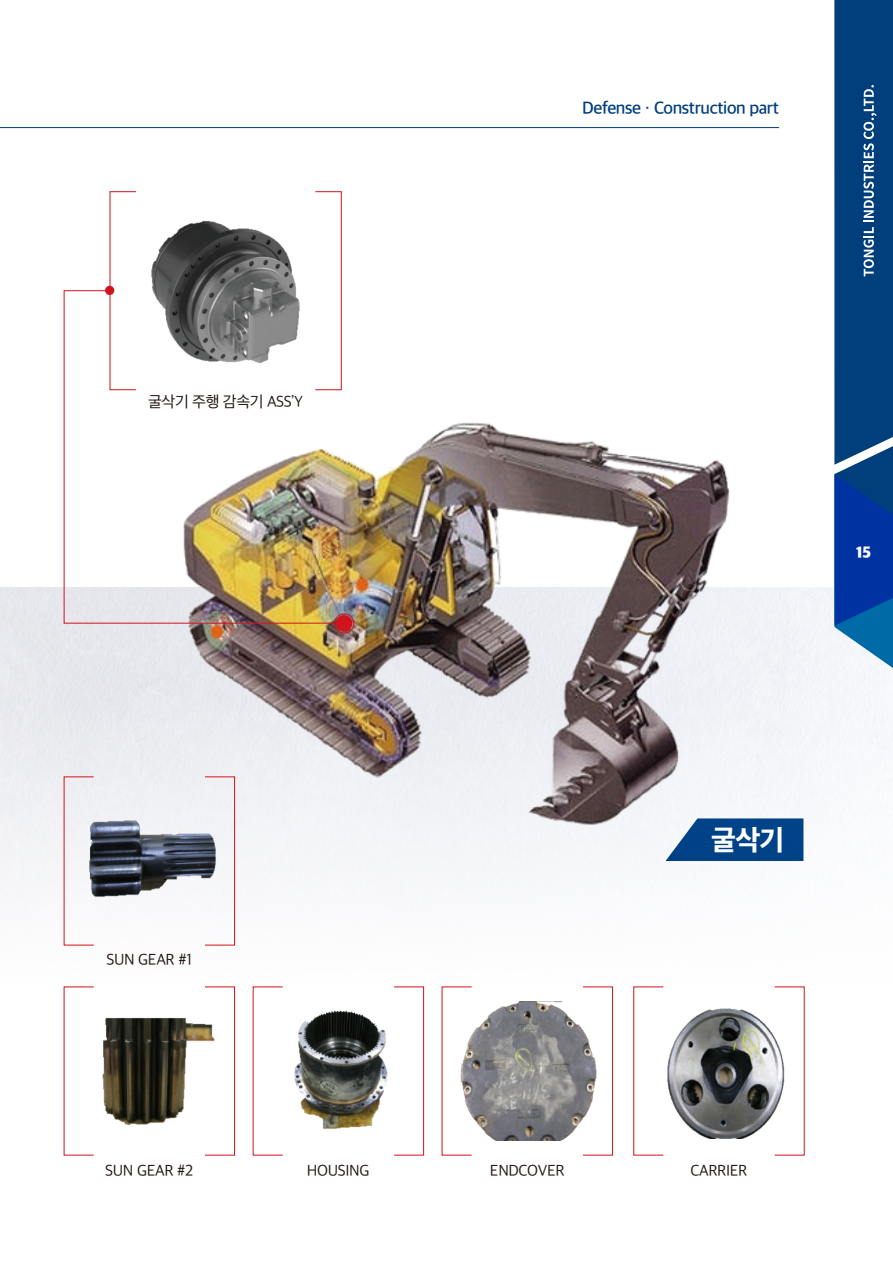
<style>
.page{position:relative;width:893px;height:1263px;background:#fff}
.page>*{position:absolute;margin:0;border:0;box-sizing:border-box;transform-origin:0 0}
.t1{font:27px "SD Gothic Neoa h Ex Bd";color:#fff}
.t2{font:16.5px "SD Gothic Neoa f Sm";letter-spacing:-.025em;color:#003e7c}
.t3{font:15px "SD Gothic Neoa d Rg";letter-spacing:-.025em;color:#231916}
.t4{font:15px "SD Gothic Neoa i Hv";color:#fff}
</style>
<div class="page">
<img style="left:0;top:588px;width:893px;height:568px">
<img style="left:178px;top:422px;width:556px;height:408px">
<div style="left:336px;top:615px;width:16px;height:16px;background:#d1131c;border-radius:50%"></div>
<div style="left:334px;top:613px;width:20px;height:20px;border:1px solid #d1131c;border-radius:50%"></div>
<div style="left:205px;top:986px;width:30px;height:169px;border:1px solid #d1131c"></div>
<div style="left:205px;top:776px;width:30px;height:169px;border:1px solid #d1131c"></div>
<div style="left:394px;top:986px;width:30px;height:169px;border:1px solid #d1131c"></div>
<div style="left:583px;top:986px;width:30px;height:169px;border:1px solid #d1131c"></div>
<img style="left:71px;top:1004px;width:157px;height:140px">
<img style="left:273px;top:1007px;width:126px;height:139px">
<img style="left:445px;top:1001px;width:165px;height:140px">
<img style="left:646px;top:1004px;width:155px;height:134px">
<img style="left:74px;top:790px;width:156px;height:146px">
<div style="left:315px;top:191px;width:27px;height:199px;border:1px solid #d1131c"></div>
<div style="left:105px;top:286px;width:9px;height:9px;background:#d1131c;border-radius:50%"></div>
<img style="left:63px;top:290px;width:279px;height:334px">
<img style="left:116px;top:195px;width:220px;height:190px">
<svg style="left:665px;top:818px;width:138px;height:43px;background:#1f5996"></svg>
<hr style="left:0;top:127px;width:779px;height:1px;background:#003b85">
<svg style="left:834px;top:0;width:59px;height:677px;background:#144e8f"></svg>
<p class="t2" style="left:582px;top:100px;width:198px">Defense · Construction part</p>
<p class="t3" style="left:148px;top:394px;width:156px">굴삭기 주행 감속기 ASS’Y</p>
<p class="t4" style="left:856px;top:545px;width:16px">15</p>
<p class="t3" style="left:106px;top:952px;width:87px">SUN GEAR #1</p>
<p class="t3" style="left:105px;top:1163px;width:90px">SUN GEAR #2</p>
<h1 class="t1" style="left:711px;top:826px;width:75px">굴삭기</h1>
<p class="t3" style="left:307px;top:1163px;width:64px">HOUSING</p>
<p class="t3" style="left:490px;top:1163px;width:76px">ENDCOVER</p>
<p class="t3" style="left:690px;top:1163px;width:59px">CARRIER</p>
</div>
